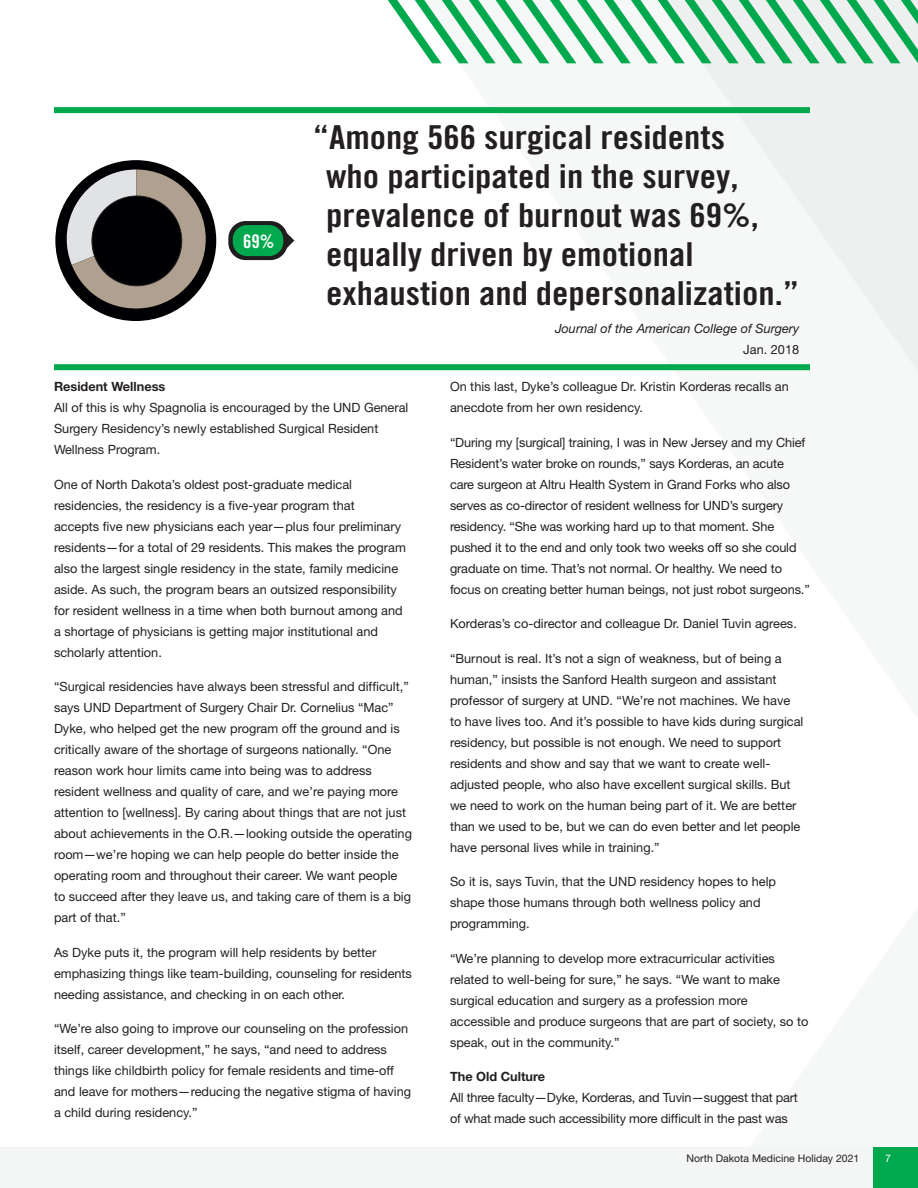
<style>
.page{position:relative;width:918px;height:1188px;background:#fff}
.page>*{position:absolute;margin:0;border:0;box-sizing:border-box;transform-origin:0 0}
.ND_Medicine_Quote{font:33px/39px "Trade Gothic LT Pro Bd Cn 20";color:#231f20;scale:1.12 1}
.t1{font:18.75px "Trade Gothic LT Pro Bd Cn 20";color:#fff}
.ND_Medicine_Copy{font:12.75px/21px "Helvetica Neue LT Pro";color:#231f20}
.ND_Medicine_Copy-2{font:italic 12.75px/21px "Helvetica Neue LT Pro";color:#231f20;text-align:right}
.t2{font:10.5px "Helvetica Neue LT Pro";color:#231f20}
.t3{font:10.5px "Helvetica Neue LT Pro";color:#fff}
.s1{font-style:normal}
.s2{font-weight:700}
</style>
<div class="page">
<div style="left:638px;top:63px;width:280px;height:309px;background:#f6f7f7"></div>
<svg style="left:388px;top:0;width:530px;height:63px"></svg>
<div style="left:54px;top:107px;width:756px;height:6px;background:#00a94d"></div>
<div style="left:54px;top:364px;width:756px;height:6px;background:#00a94d"></div>
<div style="left:55px;top:160px;width:161px;height:161px;background:#000002;border-radius:50%"></div>
<svg style="left:281px;top:224px;width:13px;height:33px"></svg>
<svg style="left:228px;top:221px;width:60px;height:39px"></svg>
<div style="left:233px;top:225px;width:50px;height:31px;background:#00a94d;border-radius:14px"></div>
<svg style="left:57px;top:169px;width:149px;height:140px"></svg>
<div style="left:92px;top:196px;width:90px;height:90px;background:#000002;border-radius:50%"></div>
<div style="left:0;top:1148px;width:918px;height:40px;background:#f4f5f5"></div>
<div style="left:873px;top:1148px;width:45px;height:40px;background:#00a94d"></div>
<p class="t1" style="left:243px;top:230px;width:33px">69%</p>
<p class="ND_Medicine_Quote" style="left:326px;top:118px;width:424px;text-indent:-13px">“Among 566 surgical residents<br>who participated in the survey, prevalence of burnout was 69%, equally driven by emotional exhaustion and depersonalization.”</p>
<p class="ND_Medicine_Copy-2" style="left:555px;top:317px;width:246px">Journal of the American College of Surgery<br><span class="s1">Jan. 2018</span></p>
<p class="ND_Medicine_Copy" style="left:54px;top:376px;width:356px"><span class="s2">Resident Wellness<br></span>All of this is why Spagnolia is encouraged by the UND General Surgery Residency’s newly established Surgical Resident Wellness Program.</p>
<p class="ND_Medicine_Copy" style="left:54px;top:473px;width:353px">One of North Dakota’s oldest post-graduate medical residencies, the residency is a five-year program that<br>accepts five new physicians each year—plus four preliminary residents—for a total of 29 residents. This makes the program also the largest single residency in the state, family medicine aside. As such, the program bears an outsized responsibility for resident wellness in a time when both burnout among and a shortage of physicians is getting major institutional and scholarly attention.</p>
<p class="ND_Medicine_Copy" style="left:54px;top:676px;width:360px">“Surgical residencies have always been stressful and difficult,” says UND Department of Surgery Chair Dr. Cornelius “Mac” Dyke, who helped get the new program off the ground and is critically aware of the shortage of surgeons nationally. “One reason work hour limits came into being was to address resident wellness and quality of care, and we’re paying more attention to [wellness]. By caring about things that are not just about achievements in the O.R.—looking outside the operating room—we’re hoping we can help people do better inside the operating room and throughout their career. We want people<br>to succeed after they leave us, and taking care of them is a big part of that.”</p>
<p class="ND_Medicine_Copy" style="left:54px;top:941px;width:360px">As Dyke puts it, the program will help residents by better emphasizing things like team-building, counseling for residents needing assistance, and checking in on each other.</p>
<p class="ND_Medicine_Copy" style="left:54px;top:1018px;width:359px">“We’re also going to improve our counseling on the profession itself, career development,” he says, “and need to address things like childbirth policy for female residents and time-off and leave for mothers—reducing the negative stigma of having a child during residency.”</p>
<p class="ND_Medicine_Copy" style="left:450px;top:376px;width:340px">On this last, Dyke’s colleague Dr. Kristin Korderas recalls an anecdote from her own residency.</p>
<p class="ND_Medicine_Copy" style="left:450px;top:431px;width:361px">“During my [surgical] training, I was in New Jersey and my Chief Resident’s water broke on rounds,” says Korderas, an acute care surgeon at Altru Health System in Grand Forks who also serves as co-director of resident wellness for UND’s surgery residency. “She was working hard up to that moment. She pushed it to the end and only took two weeks off so she could graduate on time. That’s not normal. Or healthy. We need to focus on creating better human beings, not just robot surgeons.”</p>
<p class="ND_Medicine_Copy" style="left:450px;top:613px;width:348px">Korderas’s co-director and colleague Dr. Daniel Tuvin agrees.</p>
<p class="ND_Medicine_Copy" style="left:450px;top:647px;width:355px">“Burnout is real. It’s not a sign of weakness, but of being a human,” insists the Sanford Health surgeon and assistant professor of surgery at UND. “We’re not machines. We have to have lives too. And it’s possible to have kids during surgical residency, but possible is not enough. We need to support residents and show and say that we want to create well&shy;adjusted people, who also have excellent surgical skills. But we need to work on the human being part of it. We are better than we used to be, but we can do even better and let people have personal lives while in training.”</p>
<p class="ND_Medicine_Copy" style="left:450px;top:871px;width:328px">So it is, says Tuvin, that the UND residency hopes to help shape those humans through both wellness policy and programming.</p>
<p class="ND_Medicine_Copy" style="left:450px;top:947px;width:360px">“We’re planning to develop more extracurricular activities related to well-being for sure,” he says. “We want to make surgical education and surgery as a profession more accessible and produce surgeons that are part of society, so to speak, out in the community.”</p>
<p class="ND_Medicine_Copy" style="left:450px;top:1066px;width:349px"><span class="s2">The Old Culture<br></span>All three faculty—Dyke, Korderas, and Tuvin—suggest that part of what made such accessibility more difficult in the past was</p>
<p class="t2" style="left:687px;top:1152px;width:174px">North Dakota Medicine Holiday 2021</p>
<p class="t3" style="left:885px;top:1152px;width:7px">7</p>
</div>
